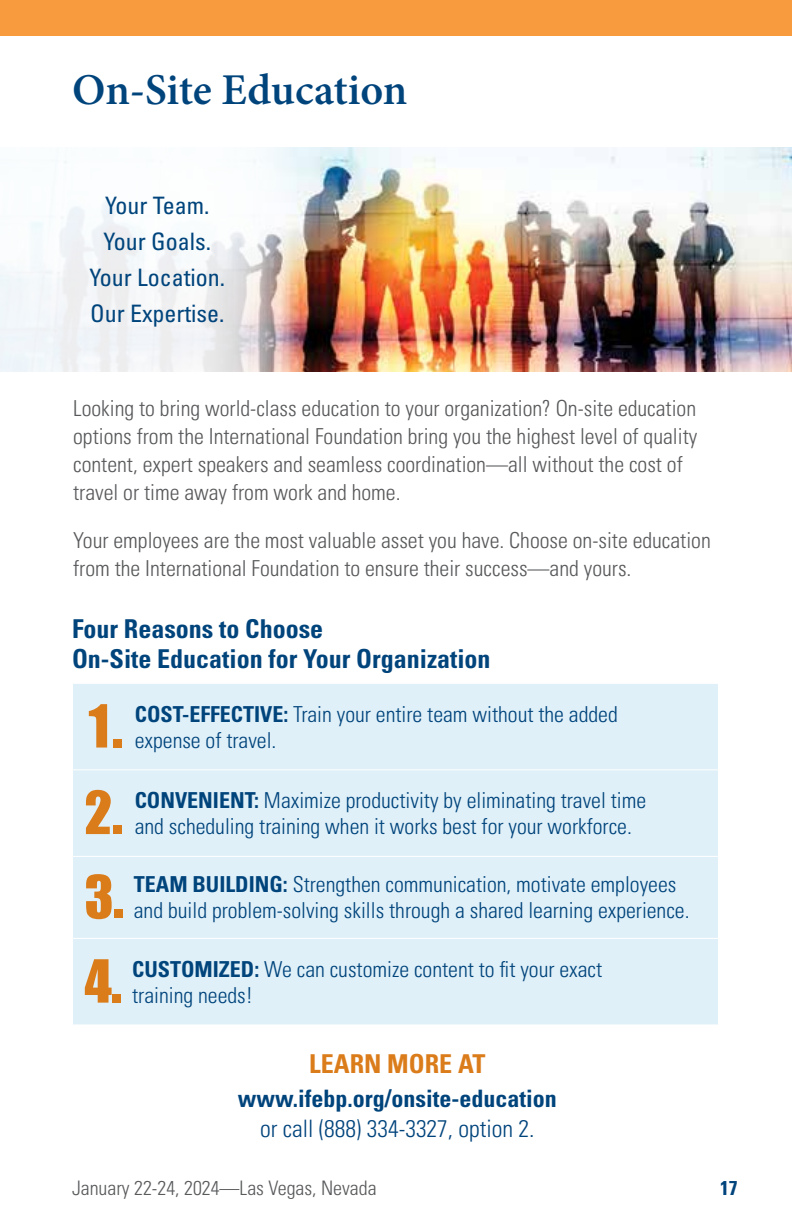
<style>
.page{position:relative;width:792px;height:1224px;background:#fff}
.page>*{position:absolute;margin:0;border:0;box-sizing:border-box;transform-origin:0 0}
.t1{font:54.8px "Impact";color:#db7c1b}
.t2{font:600 44px "Minion Pro";letter-spacing:-.005em;color:#00447c}
.t3{font:700 condensed 26px/30px "Univers LT Pro";color:#00447c}
.t4{font:700 condensed 26px "Univers LT Pro";color:#db7c1b}
.t5{font:condensed 24px/36px "Univers LT Pro";color:#00447c;text-align:center}
.t6{font:700 condensed 24px "Univers LT Pro";color:#00447c}
.t7{font:300 condensed 24px "Univers LT Pro";color:#00447c}
.t8{font:300 condensed 22px/28px "Univers LT Pro";color:#58595b}
.t9{font:300 condensed 22px/26px "Univers LT Pro";color:#00447c}
.t10{font:300 condensed 20px "Univers LT Pro";color:#58595b}
.t11{font:700 condensed 20px "Univers LT Pro";color:#00447c}
.s1{font-weight:700}
</style>
<div class="page">
<div style="left:0;top:0;width:792px;height:36px;background:#f89a3e"></div>
<img style="left:294px;top:148px;width:498px;height:224px">
<svg style="left:0;top:147px;width:294px;height:225px;fill:#f5f8fa"></svg>
<div style="left:73px;top:684px;width:645px;height:340px;background:#e0f0f8"></div>
<hr style="left:73px;top:769px;width:645px;height:1px;background:#fff">
<hr style="left:73px;top:856px;width:645px;height:1px;background:#fff">
<hr style="left:73px;top:938px;width:645px;height:1px;background:#fff">
<h2 class="t2" style="left:72px;top:60px;width:337px">On-Site Education</h2>
<p class="t5" style="left:90px;top:187px;width:137px">Your Team.<br>Your Goals.<br>Your Location.<br>Our Expertise.</p>
<p class="t8" style="left:73px;top:393px;width:626px">Looking to bring world-class education to your organization? On-site education options from the International Foundation bring you the highest level of quality content, expert speakers and seamless coordination—all without the cost of travel or time away from work and home.</p>
<p class="t8" style="left:73px;top:525px;width:639px">Your employees are the most valuable asset you have. Choose on-site education from the International Foundation to ensure their success—and yours.</p>
<p class="t3" style="left:72px;top:613px;width:420px">Four Reasons to Choose<br>On-Site Education for Your Organization</p>
<h1 class="t1" style="left:88px;top:684px;width:35px">1.</h1>
<p class="t9" style="left:135px;top:700px;width:485px"><span class="s1">COST-EFFECTIVE:</span> Train your entire team without the added expense of travel.</p>
<h1 class="t1" style="left:84px;top:770px;width:39px">2.</h1>
<p class="t9" style="left:135px;top:786px;width:513px"><span class="s1">CONVENIENT:</span> Maximize productivity by eliminating travel time and scheduling training when it works best for your workforce.</p>
<h1 class="t1" style="left:84px;top:854px;width:41px">3.</h1>
<p class="t9" style="left:134px;top:870px;width:557px"><span class="s1">TEAM BUILDING:</span> Strengthen communication, motivate employees and build problem-solving skills through a shared learning experience.</p>
<h1 class="t1" style="left:84px;top:939px;width:39px">4.</h1>
<p class="t9" style="left:132px;top:955px;width:472px"><span class="s1">CUSTOMIZED:</span> We can customize content to fit your exact training needs!</p>
<p class="t4" style="left:309px;top:1047px;width:178px">LEARN MORE AT</p>
<p class="t6" style="left:238px;top:1083px;width:321px">www.ifebp.org/onsite-education</p>
<p class="t7" style="left:260px;top:1112px;width:276px">or call (888) 334-3327, option 2.</p>
<p class="t10" style="left:72px;top:1175px;width:306px">January 22-24, 2024—Las Vegas, Nevada</p>
<p class="t11" style="left:720px;top:1176px;width:19px">17</p>
</div>
